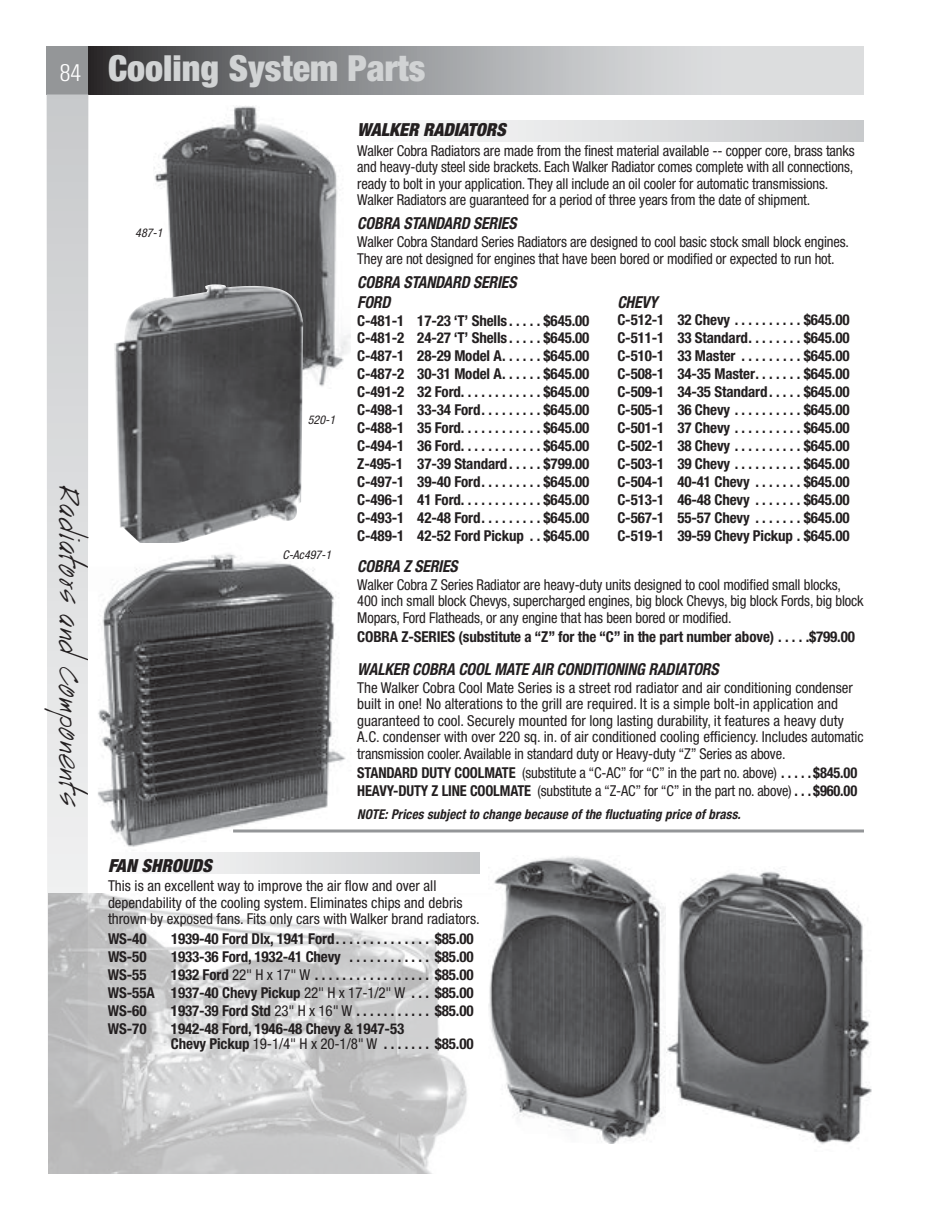
<style>
.page{position:relative;width:945px;height:1215px;background:#fff}
.page>*{position:absolute;margin:0;border:0;box-sizing:border-box;transform-origin:0 0}
.t1{font:900 condensed 36px "Helvetica Neue";color:#d1d3d4}
.t2{font:30px "Handwriting";color:#231f20}
.t3{font:italic 900 condensed 18px "Helvetica Neue";color:#231f20}
.t4{font:italic 700 condensed 16.5px "Helvetica Neue";letter-spacing:-.01em;color:#231f20;scale:.95 1}
.t5{font:condensed 15px/16.5px "Helvetica Neue";letter-spacing:-.01em;color:#231f20}
.t6{font:700 condensed 15px/18px "Helvetica Neue";letter-spacing:-.01em;color:#231f20;text-align:justify}
.t7{font:condensed 15px/18px "Helvetica Neue";letter-spacing:-.01em;color:#231f20;scale:.96 1}
.t8{font:italic 700 condensed 13.5px "Helvetica Neue";letter-spacing:.01em;color:#231f20;scale:.96 1}
.t9{font:italic condensed 12px "Helvetica Neue";color:#231f20}
.s1{font-family:"Univers";font-weight:300;font-size:24px;color:#fff}
.s2{font-weight:700}
.s3{font-weight:400}
</style>
<div class="page">
<div style="left:357px;top:120px;width:507px;height:22px;background:linear-gradient(to right,#fdfefe,#c8c9cb)"></div>
<div style="left:47px;top:46px;width:41px;height:48px;background:#949698"></div>
<svg style="left:88px;top:46px;width:775px;height:48px;background:#a0a1a3"></svg>
<svg style="left:47px;top:94px;width:41px;height:1058px;background:#dbdcdd"></svg>
<img style="left:154px;top:106px;width:196px;height:281px">
<img style="left:114px;top:284px;width:189px;height:259px">
<img style="left:98px;top:553px;width:254px;height:298px">
<img style="left:488px;top:856px;width:178px;height:287px">
<img style="left:667px;top:871px;width:205px;height:273px">
<img style="left:49px;top:893px;width:442px;height:280px">
<div style="left:105px;top:852px;width:374px;height:22px;background:linear-gradient(to right,#fdfefe,#c8cacb)"></div>
<hr style="left:233px;top:830px;width:631px;height:2px;background:#949698">
<h1 class="t1" style="left:60px;top:46px;width:367px"><span class="s1">84</span> Cooling System Parts</h1>
<h2 class="t2" style="left:87px;top:486px;width:323px;rotate:90deg">Radiators and Components</h2>
<p class="t9" style="left:135px;top:226px;width:29px">487-1</p>
<p class="t9" style="left:308px;top:413px;width:29px">520-1</p>
<p class="t9" style="left:282px;top:548px;width:50px">C-Ac497-1</p>
<p class="t3" style="left:357px;top:119px;width:150px">WALKER RADIATORS</p>
<p class="t5" style="left:357px;top:142px;width:499px">Walker Cobra Radiators are made from the finest material available -- copper core, brass tanks and heavy-duty steel side brackets. Each Walker Radiator comes complete with all connections, ready to bolt in your application. They all include an oil cooler for automatic transmissions.<br>Walker Radiators are guaranteed for a period of three years from the date of shipment.</p>
<p class="t4" style="left:357px;top:213px;width:169px">COBRA STANDARD SERIES</p>
<p class="t5" style="left:357px;top:233px;width:493px">Walker Cobra Standard Series Radiators are designed to cool basic stock small block engines.<br>They are not designed for engines that have been bored or modified or expected to run hot.</p>
<p class="t4" style="left:357px;top:272px;width:169px">COBRA STANDARD SERIES</p>
<p class="t4" style="left:357px;top:292px;width:36px">FORD</p>
<p class="t6" style="left:357px;top:312px;width:234px;line-height:16.5px">C-481-1 17-23 ‘T’ Shells . . . . . $645.00<br>C-481-2 24-27 ‘T’ Shells . . . . . $645.00</p>
<p class="t6" style="left:357px;top:346px;width:234px">C-487-1 28-29 Model A . . . . . . $645.00<br>C-487-2 30-31 Model A . . . . . . $645.00<br>C-491-2 32 Ford. . . . . . . . . . . . $645.00<br>C-498-1 33-34 Ford . . . . . . . . . $645.00<br>C-488-1 35 Ford. . . . . . . . . . . . $645.00<br>C-494-1 36 Ford. . . . . . . . . . . . $645.00<br>Z-495-1 37-39 Standard . . . . . $799.00<br>C-497-1 39-40 Ford . . . . . . . . . $645.00<br>C-496-1 41 Ford. . . . . . . . . . . . $645.00<br>C-493-1 42-48 Ford . . . . . . . . . $645.00<br>C-489-1 42-52 Ford Pickup . . $645.00</p>
<p class="t4" style="left:617px;top:292px;width:44px">CHEVY</p>
<p class="t6" style="left:617px;top:310px;width:234px">C-512-1 32 Chevy . . . . . . . . . . $645.00<br>C-511-1 33 Standard . . . . . . . . $645.00<br>C-510-1 33 Master . . . . . . . . . $645.00<br>C-508-1 34-35 Master . . . . . . . $645.00<br>C-509-1 34-35 Standard . . . . . $645.00<br>C-505-1 36 Chevy . . . . . . . . . . $645.00<br>C-501-1 37 Chevy . . . . . . . . . . $645.00<br>C-502-1 38 Chevy . . . . . . . . . . $645.00<br>C-503-1 39 Chevy . . . . . . . . . . $645.00<br>C-504-1 40-41 Chevy . . . . . . . $645.00<br>C-513-1 46-48 Chevy . . . . . . . $645.00<br>C-567-1 55-57 Chevy . . . . . . . $645.00<br>C-519-1 39-59 Chevy Pickup . $645.00</p>
<p class="t4" style="left:357px;top:556px;width:107px">COBRA Z SERIES</p>
<p class="t5" style="left:357px;top:576px;width:508px">Walker Cobra Z Series Radiator are heavy-duty units designed to cool modified small blocks,<br>400 inch small block Chevys, supercharged engines, big block Chevys, big block Fords, big block<br>Mopars, Ford Flatheads, or any engine that has been bored or modified.</p>
<p class="t6" style="left:357px;top:628px;width:499px">COBRA Z-SERIES (substitute a “Z” for the “C” in the part number above) . . . . $799.00</p>
<p class="t4" style="left:357px;top:659px;width:382px">WALKER COBRA COOL MATE AIR CONDITIONING RADIATORS</p>
<p class="t5" style="left:357px;top:679px;width:508px">The Walker Cobra Cool Mate Series is a street rod radiator and air conditioning condenser built in one! No alterations to the grill are required. It is a simple bolt-in application and guaranteed to cool. Securely mounted for long lasting durability, it features a heavy duty A.C. condenser with over 220 sq. in. of air conditioned cooling efficiency. Includes automatic transmission cooler. Available in standard duty or Heavy-duty “Z” Series as above.</p>
<p class="t7" style="left:357px;top:764px;width:522px"><span class="s2">STANDARD DUTY COOLMATE</span> (substitute a “C-AC” for “C” in the part no. above) <span class="s2">. . . . $845.00<br>HEAVY-DUTY Z LINE COOLMATE</span> (substitute a “Z-AC” for “C” in the part no. above) <span class="s2">. . $960.00</span></p>
<p class="t8" style="left:357px;top:806px;width:401px">NOTE: Prices subject to change because of the fluctuating price of brass.</p>
<p class="t3" style="left:108px;top:854px;width:105px">FAN SHROUDS</p>
<p class="t5" style="left:108px;top:878px;width:373px">This is an excellent way to improve the air flow and over all dependability of the cooling system. Eliminates chips and debris thrown by exposed fans. Fits only cars with Walker brand radiators.</p>
<p class="t6" style="left:108px;top:929px;width:40px">WS-40</p>
<p class="t6" style="left:171px;top:929px;width:304px">1939-40 Ford Dlx, 1941 Ford . . . . . . . . . . . . . . $85.00</p>
<p class="t6" style="left:108px;top:947px;width:40px">WS-50</p>
<p class="t6" style="left:171px;top:947px;width:304px">1933-36 Ford, 1932-41 Chevy . . . . . . . . . . . . $85.00</p>
<p class="t6" style="left:108px;top:965px;width:40px">WS-55</p>
<p class="t6" style="left:108px;top:965px;width:367px;text-indent:63px">1932 Ford <span class="s3">22" H x 17" W</span> . . . . . . . . . . . . . . . . . $85.00<br>WS-55A 1937-40 Chevy Pickup <span class="s3">22" H x 17-1/2" W</span> . . . $85.00<br>WS-60</p>
<p class="t6" style="left:171px;top:1001px;width:304px">1937-39 Ford Std <span class="s3">23" H x 16" W</span> . . . . . . . . . . . $85.00</p>
<p class="t6" style="left:108px;top:1019px;width:40px">WS-70</p>
<p class="t6" style="left:171px;top:1021px;width:304px;line-height:15px">1942-48 Ford, 1946-48 Chevy &amp; 1947-53<br>Chevy Pickup <span class="s3">19-1/4" H x 20-1/8" W</span> . . . . . . . $85.00</p>
</div>
